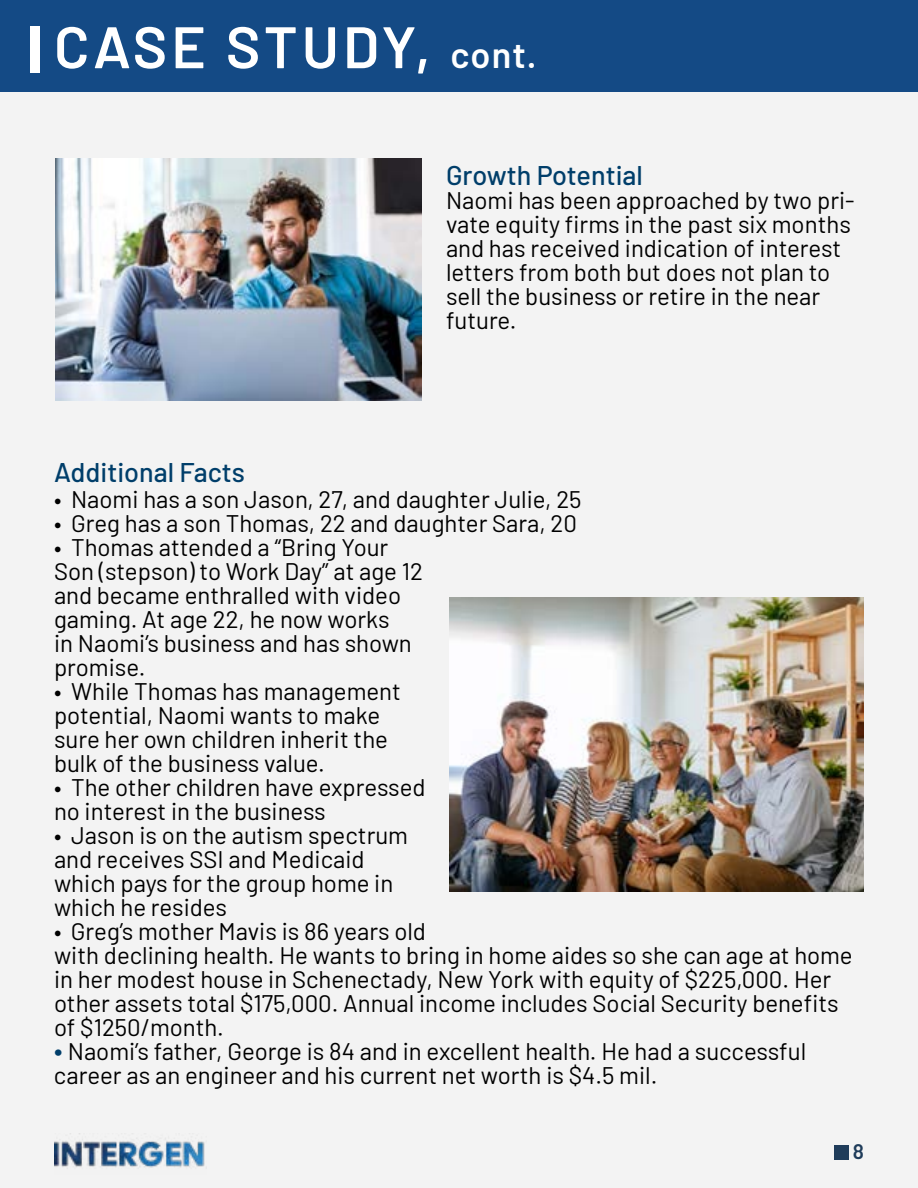
<style>
.page{position:relative;width:918px;height:1188px;background:#fff}
.page>*{position:absolute;margin:0;border:0;box-sizing:border-box;transform-origin:0 0}
.t1{font:600 58.5px "Barlow";letter-spacing:.06em;color:#fff}
.t2{font:500 27px "Barlow";color:#003e6a}
.t3{font:24px/24px "Barlow";color:#000}
.t4{font:600 21px "Barlow";color:#1f3c5a}
.s1{font-size:36px}
.s2{font-weight:500;font-size:27px;color:#003e6a}
</style>
<div class="page">
<div style="left:0;top:92px;width:918px;height:1096px;background:#f3f3f3"></div>
<div style="left:0;top:0;width:918px;height:92px;background:#144a85"></div>
<img style="left:54px;top:1133px;width:151px;height:35px">
<div style="left:835px;top:1145px;width:14px;height:14px;background:#1f3c5a"></div>
<div style="left:30px;top:26px;width:10px;height:46px;background:#fff"></div>
<img style="left:449px;top:597px;width:415px;height:294px">
<img style="left:55px;top:158px;width:366px;height:243px">
<h1 class="t1" style="left:54px;top:4px;width:484px">CASE STUDY, <span class="s1">cont.</span></h1>
<p class="t2" style="left:446px;top:156px;width:198px">Growth Potential</p>
<p class="t3" style="left:446px;top:187px;width:410px">Naomi has been approached by two pri&shy;vate equity firms in the past six months and has received indication of interest letters from both but does not plan to sell the business or retire in the near future.</p>
<p class="t2" style="left:54px;top:453px;width:193px">Additional Facts</p>
<p class="t3" style="left:54px;top:485px;width:529px">• Naomi has a son Jason, 27, and daughter Julie, 25</p>
<p class="t3" style="left:54px;top:509px;width:524px">• Greg has a son Thomas, 22 and daughter Sara, 20</p>
<p class="t3" style="left:54px;top:533px;width:371px">• Thomas attended a “Bring Your<br>Son (stepson) to Work Day” at age 12 and became enthralled with video gaming. At age 22, he now works<br>in Naomi’s business and has shown promise.</p>
<p class="t3" style="left:54px;top:677px;width:348px">• While Thomas has management potential, Naomi wants to make sure her own children inherit the bulk of the business value.</p>
<p class="t3" style="left:54px;top:773px;width:373px">• The other children have expressed no interest in the business</p>
<p class="t3" style="left:54px;top:821px;width:356px">• Jason is on the autism spectrum and receives SSI and Medicaid which pays for the group home in which he resides</p>
<p class="t3" style="left:54px;top:917px;width:800px">• Greg’s mother Mavis is 86 years old<br>with declining health. He wants to bring in home aides so she can age at home in her modest house in Schenectady, New York with equity of $225,000. Her other assets total $175,000. Annual income includes Social Security benefits of $1250/month.</p>
<p class="t3" style="left:54px;top:1037px;width:754px"><span class="s2">•</span> Naomi’s father, George is 84 and in excellent health. He had a successful career as an engineer and his current net worth is $4.5 mil.</p>
<p class="t4" style="left:853px;top:1136px;width:13px">8</p>
</div>
